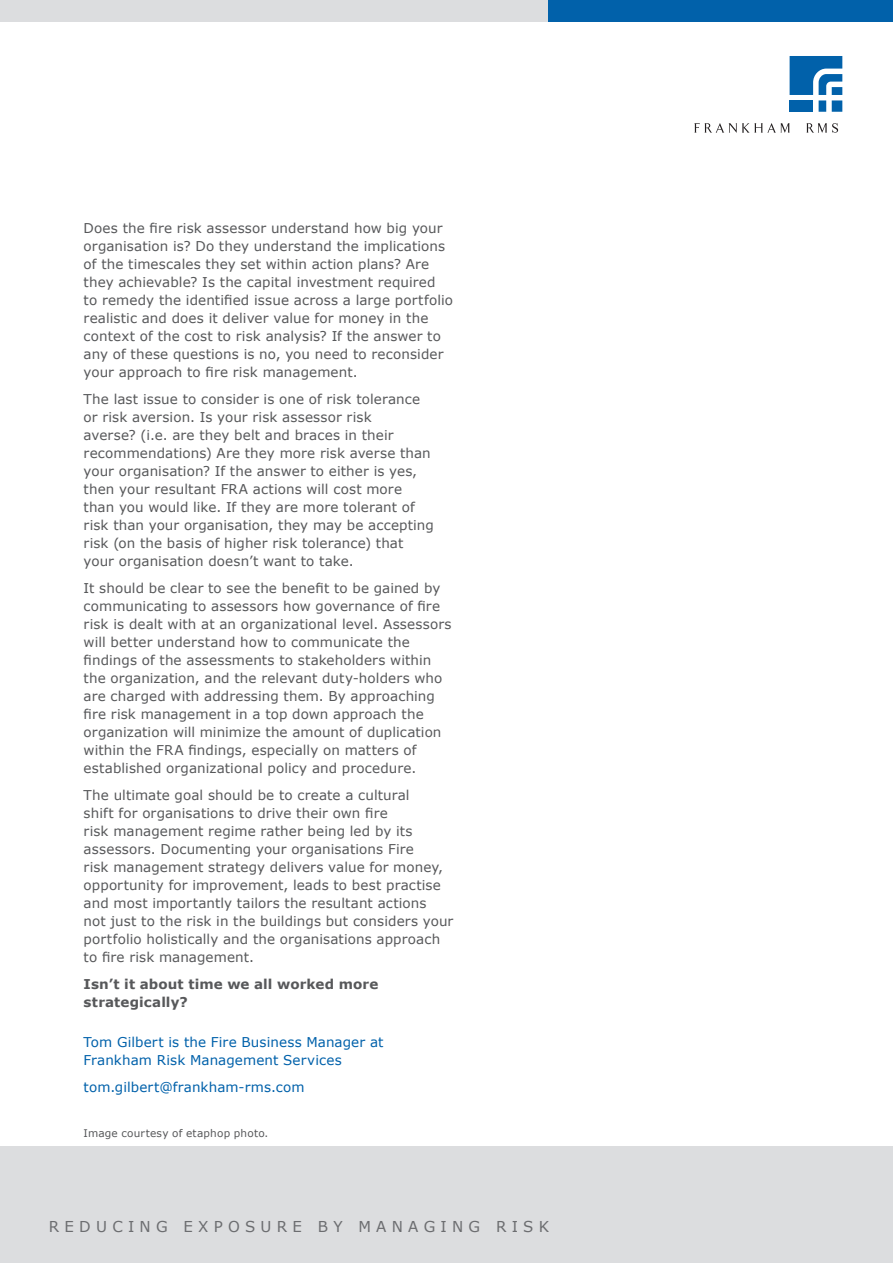
<style>
.page{position:relative;width:893px;height:1263px;background:#fff}
.page>*{position:absolute;margin:0;border:0;box-sizing:border-box;transform-origin:0 0}
.t1{font:15px "Verdana";letter-spacing:.35em;color:#6c6d70}
.CV_Header_New{font:13.5px/18px "Verdana";letter-spacing:.005em;color:#57585a}
.CV_Header_New-2{font:13.5px/18px "Verdana";letter-spacing:.01em;color:#0161aa}
.CV_Header_New-3{font:700 13.5px/18px "Verdana";letter-spacing:.01em;color:#57585a}
.CV_Header_New-4{font:10.5px "Verdana";letter-spacing:.02em;color:#57585a}
</style>
<div class="page">
<div style="left:0;top:1146px;width:893px;height:117px;background:#dcdddf"></div>
<div style="left:0;top:0;width:551px;height:21px;background:#dcdddf"></div>
<div style="left:549px;top:0;width:344px;height:21px;background:#0161aa"></div>
<svg style="left:790px;top:56px;width:52px;height:56px"></svg>
<svg style="left:694px;top:123px;width:96px;height:10px"></svg>
<svg style="left:806px;top:123px;width:32px;height:10px"></svg>
<p class="CV_Header_New" style="left:84px;top:219px;width:371px">Does the fire risk assessor understand how big your organisation is? Do they understand the implications of the timescales they set within action plans? Are they achievable? Is the capital investment required<br>to remedy the identified issue across a large portfolio realistic and does it deliver value for money in the context of the cost to risk analysis? If the answer to any of these questions is no, you need to reconsider your approach to fire risk management.</p>
<p class="CV_Header_New" style="left:84px;top:390px;width:352px">The last issue to consider is one of risk tolerance or risk aversion. Is your risk assessor risk<br>averse? (i.e. are they belt and braces in their recommendations) Are they more risk averse than your organisation? If the answer to either is yes, then your resultant FRA actions will cost more than you would like. If they are more tolerant of risk than your organisation, they may be accepting risk (on the basis of higher risk tolerance) that your organisation doesn’t want to take.</p>
<p class="CV_Header_New" style="left:84px;top:579px;width:369px">It should be clear to see the benefit to be gained by communicating to assessors how governance of fire risk is dealt with at an organizational level. Assessors will better understand how to communicate the findings of the assessments to stakeholders within the organization, and the relevant duty-holders who are charged with addressing them. By approaching fire risk management in a top down approach the organization will minimize the amount of duplication within the FRA findings, especially on matters of established organizational policy and procedure.</p>
<p class="CV_Header_New" style="left:84px;top:786px;width:371px">The ultimate goal should be to create a cultural<br>shift for organisations to drive their own fire<br>risk management regime rather being led by its assessors. Documenting your organisations Fire<br>risk management strategy delivers value for money, opportunity for improvement, leads to best practise and most importantly tailors the resultant actions<br>not just to the risk in the buildings but considers your portfolio holistically and the organisations approach to fire risk management.</p>
<p class="CV_Header_New-3" style="left:84px;top:975px;width:296px">Isn’t it about time we all worked more strategically?</p>
<p class="CV_Header_New-2" style="left:84px;top:1033px;width:301px">Tom Gilbert is the Fire Business Manager at<br>Frankham Risk Management Services</p>
<p class="CV_Header_New-2" style="left:84px;top:1078px;width:222px">tom.gilbert@frankham-rms.com</p>
<p class="CV_Header_New-4" style="left:84px;top:1126px;width:186px">Image courtesy of etaphop photo.</p>
<p class="t1" style="left:49px;top:1216px;width:502px">REDUCING EXPOSURE BY MANAGING RISK</p>
</div>
